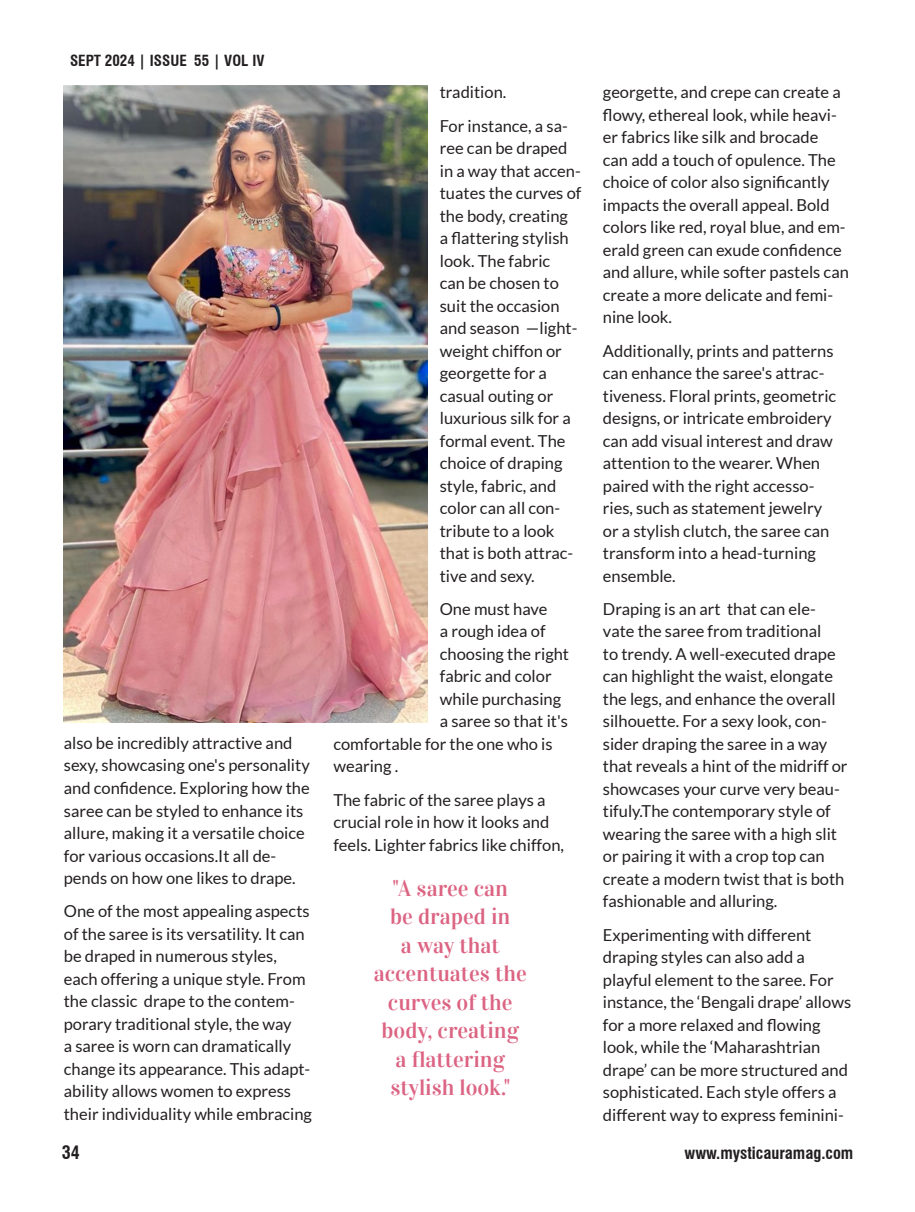
<style>
.page{position:relative;width:915px;height:1212px;background:#fff}
.page>*{position:absolute;margin:0;border:0;box-sizing:border-box;transform-origin:0 0}
.t1{font:22.5px/28.5px "Vidaloka";color:#dc6483;text-align:center}
.t2{font:700 condensed 18px "Swiss 721 BT";color:#231f20}
.t3{font:16.5px/22.5px "Lato";color:#231f20}
.t4{font:700 condensed 16.5px "Swiss 721 BT";color:#231f20}
.t5{font:700 condensed 15px "Swiss 721 BT";color:#231f20}
</style>
<div class="page">
<img style="left:64px;top:85px;width:363px;height:637px">
<p class="t5" style="left:70px;top:51px;width:196px">Sept 2024 | Issue 55 | Vol IV</p>
<p class="t3" style="left:64px;top:732px;width:247px">also be incredibly attractive and sexy, showcasing one's personality and confidence. Exploring how the saree can be styled to enhance its allure, making it a versatile choice for various occasions.It all de&shy;pends on how one likes to drape.</p>
<p class="t3" style="left:64px;top:900px;width:250px">One of the most appealing aspects of the saree is its versatility. It can be draped in numerous styles, each offering a unique style. From the classic drape to the contem&shy;porary traditional style, the way<br>a saree is worn can dramatically change its appearance. This adapt&shy;ability allows women to express their individuality while embracing</p>
<p class="t3" style="left:439px;top:76px;width:129px;line-height:33.2px">tradition.<br>For instance, a sa-</p>
<p class="t3" style="left:439px;top:137px;width:143px">ree can be draped in a way that accen&shy;tuates the curves of the body, creating<br>a flattering stylish look. The fabric<br>can be chosen to suit the occasion and season —light&shy;weight chiffon or georgette for a casual outing or luxurious silk for a formal event. The choice of draping style, fabric, and color can all con&shy;tribute to a look that is both attrac&shy;tive and sexy.</p>
<p class="t3" style="left:439px;top:597px;width:109px">One must have</p>
<p class="t3" style="left:439px;top:620px;width:107px">a rough idea of</p>
<p class="t3" style="left:439px;top:642px;width:131px">choosing the right</p>
<p class="t3" style="left:439px;top:665px;width:113px">fabric and color</p>
<p class="t3" style="left:439px;top:687px;width:123px">while purchasing</p>
<p class="t3" style="left:439px;top:710px;width:130px">a saree so that it's</p>
<p class="t3" style="left:333px;top:732px;width:221px">comfortable for the one who is</p>
<p class="t3" style="left:333px;top:755px;width:66px">wearing .</p>
<p class="t3" style="left:333px;top:788px;width:232px">The fabric of the saree plays a crucial role in how it looks and feels. Lighter fabrics like chiffon,</p>
<h1 class="t1" style="left:374px;top:874px;width:154px">"A saree can<br>be draped in<br>a way that accentuates the curves of the body, creating a flattering stylish look."</h1>
<p class="t3" style="left:602px;top:81px;width:247px">georgette, and crepe can create a flowy, ethereal look, while heavi&shy;er fabrics like silk and brocade<br>can add a touch of opulence. The choice of color also significantly impacts the overall appeal. Bold colors like red, royal blue, and em&shy;erald green can exude confidence and allure, while softer pastels can create a more delicate and femi&shy;nine look.</p>
<p class="t3" style="left:602px;top:339px;width:235px">Additionally, prints and patterns can enhance the saree's attrac&shy;tiveness. Floral prints, geometric designs, or intricate embroidery can add visual interest and draw attention to the wearer. When paired with the right accesso&shy;ries, such as statement jewelry or a stylish clutch, the saree can transform into a head-turning ensemble.</p>
<p class="t3" style="left:602px;top:597px;width:246px">Draping is an art that can ele&shy;vate the saree from traditional<br>to trendy. A well-executed drape can highlight the waist, elongate the legs, and enhance the overall silhouette. For a sexy look, con&shy;sider draping the saree in a way that reveals a hint of the midriff or showcases your curve very beau&shy;tifuly.The contemporary style of wearing the saree with a high slit or pairing it with a crop top can create a modern twist that is both fashionable and alluring.</p>
<p class="t3" style="left:602px;top:923px;width:250px">Experimenting with different draping styles can also add a playful element to the saree. For instance, the ‘Bengali drape’ allows for a more relaxed and flowing look, while the ‘Maharashtrian drape’ can be more structured and sophisticated. Each style offers a different way to express feminini-</p>
<p class="t2" style="left:62px;top:1141px;width:19px">34</p>
<p class="t4" style="left:684px;top:1143px;width:170px">www.mysticauramag.com</p>
</div>
